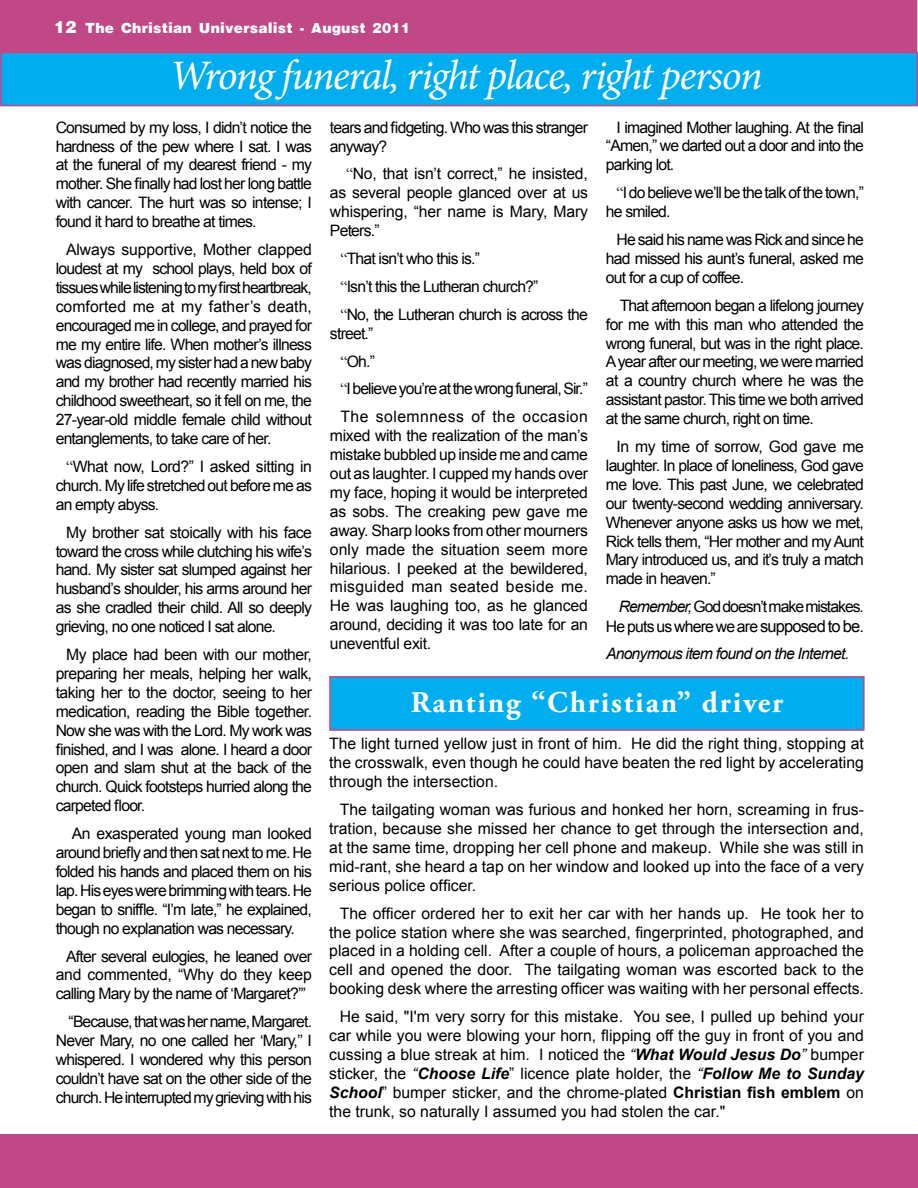
<style>
.page{position:relative;width:918px;height:1188px;background:#fff}
.page>*{position:absolute;margin:0;border:0;box-sizing:border-box;transform-origin:0 0}
.t1{font:italic 42px "Minion Pro";letter-spacing:-.035em;color:#fff}
.t2{font:700 30px "Adobe Garamond Pro";letter-spacing:.06em;color:#fff}
.t3{font:15.75px/18.9px "Arial";letter-spacing:-.05em;color:#000;text-align:justify}
.t4{font:italic 15.75px "Arial";letter-spacing:-.05em;color:#000}
.t5{font:900 15px "Arena";color:#fff}
.s1{font-size:18px}
.s2{font-family:"Times New Roman"}
.s3{font-style:italic}
.s4{font-size:16.5px}
.s5{font-weight:700;font-style:italic}
.s6{font-weight:700}
</style>
<div class="page">
<div style="left:1px;top:52px;width:916px;height:54px;background:#00aeef"></div>
<div style="left:0;top:52px;width:918px;height:54px;border:2px solid #c14887"></div>
<svg style="left:917px;top:0;width:1px;height:54px"></svg>
<div style="left:0;top:0;width:916px;height:52px;background:#c14887"></div>
<div style="left:0;top:0;width:917px;height:53px;border:2px solid #c14887"></div>
<div style="left:1px;top:1135px;width:916px;height:52px;background:#c14887"></div>
<div style="left:0;top:1134px;width:918px;height:54px;border:2px solid #c14887"></div>
<div style="left:329px;top:676px;width:536px;height:55px;background:#00aeef;border:2px solid #c14887"></div>
<p class="t5" style="left:54px;top:21px;width:358px"><span class="s1">12</span> The Christian Universalist - August 2011</p>
<h1 class="t1" style="left:169px;top:47px;width:595px">Wrong funeral, right place, right person</h1>
<p class="t3" style="left:56px;top:118px;width:258px">Consumed by my loss, I didn’t notice the hardness of the pew where I sat. I was at the funeral of my dearest friend - my mother. She finally had lost her long battle with cancer. The hurt was so intense; I found it hard to breathe at times.</p>
<p class="t3" style="left:56px;top:240px;width:258px;text-indent:11px">Always supportive, Mother clapped loudest at my school plays, held box of tissues while listening to my first heartbreak, comforted me at my father’s death, encouraged me in college, and prayed for me my entire life. When mother’s illness was diagnosed, my sister had a new baby and my brother had recently married his childhood sweetheart, so it fell on me, the 27-year-old middle female child without entanglements, to take care of her.</p>
<p class="t3" style="left:56px;top:457px;width:258px;text-indent:11px"><span class="s2">“</span>What now, Lord?” I asked sitting in church. My life stretched out before me as an empty abyss.</p>
<p class="t3" style="left:56px;top:523px;width:258px;text-indent:11px">My brother sat stoically with his face toward the cross while clutching his wife’s hand. My sister sat slumped against her husband’s shoulder, his arms around her as she cradled their child. All so deeply grieving, no one noticed I sat alone.</p>
<p class="t3" style="left:56px;top:645px;width:258px;text-indent:11px">My place had been with our mother, preparing her meals, helping her walk, taking her to the doctor, seeing to her medication, reading the Bible together.<br>Now she was with the Lord. My work was finished, and I was alone. I heard a door open and slam shut at the back of the church. Quick footsteps hurried along the carpeted floor.</p>
<p class="t3" style="left:56px;top:824px;width:258px;text-indent:16px">An exasperated young man looked around briefly and then sat next to me. He folded his hands and placed them on his lap. His eyes were brimming with tears. He began to sniffle. “I’m late,” he explained, though no explanation was necessary.</p>
<p class="t3" style="left:56px;top:947px;width:258px;text-indent:11px">After several eulogies, he leaned over and commented, “Why do they keep calling Mary by the name of ‘Margaret?’’’</p>
<p class="t3" style="left:56px;top:1012px;width:258px;text-indent:13px">“Because, that was her name, Margaret.<br>Never Mary, no one called her ‘Mary,’’ I whispered. I wondered why this person couldn’t have sat on the other side of the church. He interrupted my grieving with his</p>
<p class="t3" style="left:606px;top:118px;width:259px;text-indent:11px">I imagined Mother laughing. At the final “Amen,” we darted out a door and into the parking lot.</p>
<p class="t3" style="left:606px;top:183px;width:259px;text-indent:11px"><span class="s2">“</span>I do believe we’ll be the talk of the town,” he smiled.</p>
<p class="t3" style="left:606px;top:230px;width:259px;text-indent:11px">He said his name was Rick and since he had missed his aunt’s funeral, asked me out for a cup of coffee.</p>
<p class="t3" style="left:606px;top:296px;width:260px;text-indent:14px">That afternoon began a lifelong journey for me with this man who attended the wrong funeral, but was in the right place.<br>A year after our meeting, we were married at a country church where he was the assistant pastor. This time we both arrived at the same church, right on time.</p>
<p class="t3" style="left:606px;top:437px;width:260px;text-indent:11px">In my time of sorrow, God gave me laughter. In place of loneliness, God gave me love. This past June, we celebrated our twenty-second wedding anniversary.<br>Whenever anyone asks us how we met, Rick tells them, “Her mother and my Aunt Mary introduced us, and it’s truly a match made in heaven.”</p>
<p class="t3" style="left:606px;top:597px;width:260px;line-height:19.8px;text-align:right"><span class="s3">Remember,</span> God doesn’t make mistakes.<br>He puts us where we are <span class="s4">supposed to be.</span></p>
<p class="t4" style="left:606px;top:644px;width:245px">Anonymous item found on the Internet.</p>
<p class="t3" style="left:330px;top:118px;width:260px">tears and fidgeting. Who was this stranger anyway?</p>
<p class="t3" style="left:330px;top:165px;width:260px;text-indent:16px"><span class="s2">“</span>No, that isn’t correct,” he insisted, as several people glanced over at us whispering, “her name is Mary, Mary Peters.”</p>
<p class="t3" style="left:341px;top:245px;width:249px;line-height:27.9px;text-align:left"><span class="s2">“</span>That isn’t who this is.”<br><span class="s2">“</span>Isn’t this the Lutheran church?”<br><span class="s2">“</span>No, the Lutheran church is across the</p>
<p class="t3" style="left:341px;top:319px;width:249px;line-height:27.9px;text-align:left;text-indent:-11px">street.”<br><span class="s2">“</span>Oh.”<br><span class="s2">“</span>I believe you’re at the wrong funeral, Sir.”<br>The solemnness of the occasion</p>
<p class="t3" style="left:330px;top:426px;width:260px">mixed with the realization of the man’s mistake bubbled up inside me and came out as laughter. I cupped my hands over my face, hoping it would be interpreted as sobs. The creaking pew gave me away. Sharp looks from other mourners only made the situation seem more hilarious. I peeked at the bewildered, misguided man seated beside me.<br>He was laughing too, as he glanced around, deciding it was too late for an uneventful exit.</p>
<h2 class="t2" style="left:411px;top:686px;width:374px">Ranting “Christian” driver</h2>
<p class="t3" style="left:329px;top:735px;width:536px">The light turned yellow just in front of him. He did the right thing, stopping at the crosswalk, even though he could have beaten the red light by accelerating through the intersection.</p>
<p class="t3" style="left:329px;top:800px;width:536px;text-indent:11px">The tailgating woman was furious and honked her horn, screaming in frus&shy;tration, because she missed her chance to get through the intersection and, at the same time, dropping her cell phone and makeup. While she was still in mid-rant, she heard a tap on her window and looked up into the face of a very serious police officer.</p>
<p class="t3" style="left:329px;top:904px;width:536px;text-indent:10px">The officer ordered her to exit her car with her hands up. He took her to the police station where she was searched, fingerprinted, photographed, and placed in a holding cell. After a couple of hours, a policeman approached the cell and opened the door. The tailgating woman was escorted back to the booking desk where the arresting officer was waiting with her personal effects.</p>
<p class="t3" style="left:329px;top:1007px;width:536px;text-indent:11px">He said, "I'm very sorry for this mistake. You see, I pulled up behind your car while you were blowing your horn, flipping off the guy in front of you and cussing a blue streak at him. I noticed the <span class="s3">“</span><span class="s5">What Would Jesus Do</span><span class="s3">”</span> bumper sticker, the <span class="s3">“</span><span class="s5">Choose Life</span>” licence plate holder, the <span class="s3">“</span><span class="s5">Follow Me to Sunday School</span>” bumper sticker, and the chrome-plated <span class="s6">Christian fish emblem</span> on the trunk, so naturally I assumed you had stolen the car."</p>
</div>
